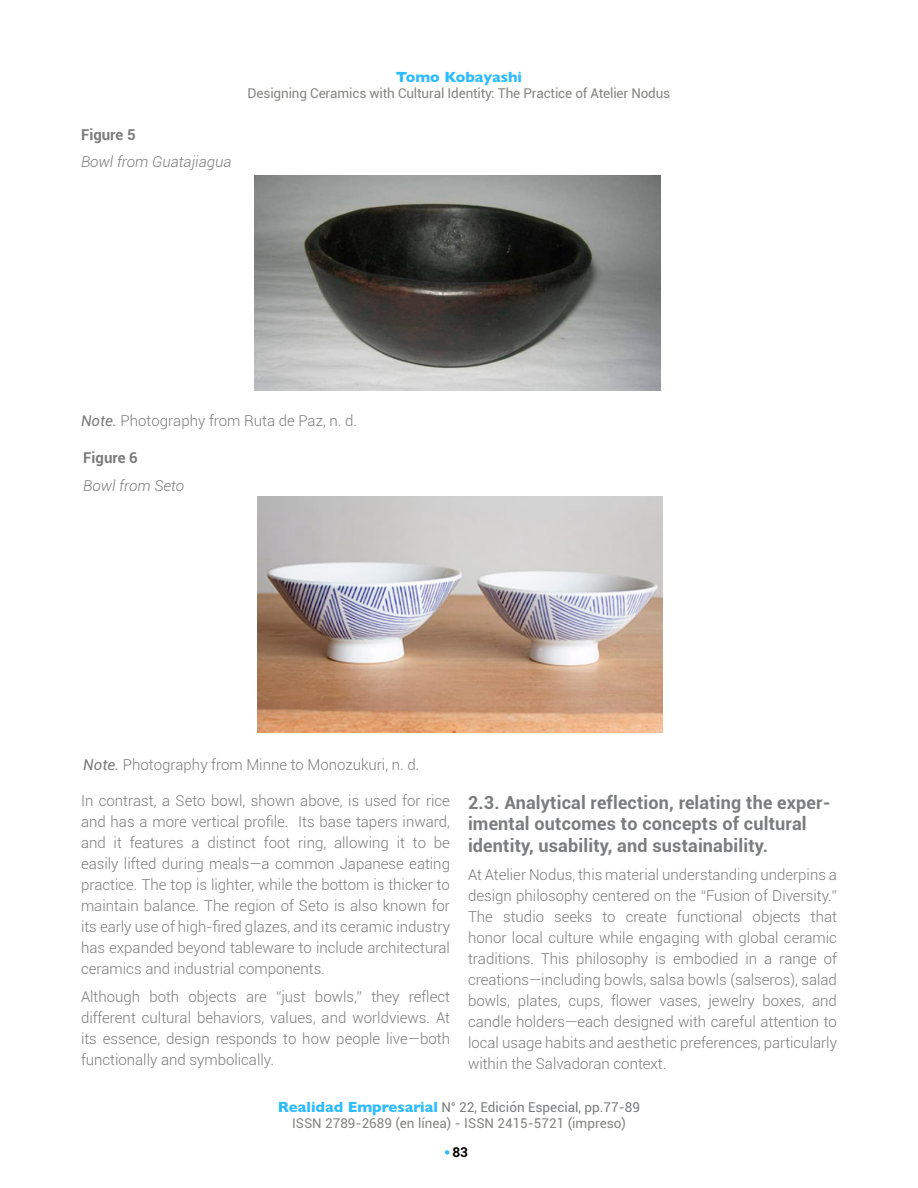
<style>
.page{position:relative;width:918px;height:1188px;background:#fff}
.page>*{position:absolute;margin:0;border:0;box-sizing:border-box;transform-origin:0 0}
.t1{font:700 18px/21.6px "Roboto";letter-spacing:.01em;color:#7b7c7e}
.t2{font:300 15px/21px "Roboto";color:#7d7c7c;text-align:justify}
.t3{font:italic 300 15px "Roboto";color:#7d7c7c}
.t4{font:700 15px "Roboto";color:#7d7c7c}
.t5{font:700 15px "Gill Sans";color:#2ebcff}
.t6{font:13.5px/16.2px "Roboto";letter-spacing:-.01em;color:#858582;text-align:center}
.t7{font:700 13.5px "Roboto";color:#000}
.s1{font-weight:400;font-style:italic}
.s2{font-family:"Gill Sans";font-weight:700;font-size:15px;color:#2ebcff}
.s3{color:#7b7c7e}
</style>
<div class="page">
<svg style="left:445px;top:1150px;width:4px;height:5px"></svg>
<img style="left:255px;top:175px;width:406px;height:216px">
<img style="left:258px;top:497px;width:405px;height:235px">
<p class="t4" style="left:81px;top:124px;width:56px">Figure 5</p>
<p class="t3" style="left:81px;top:152px;width:152px">Bowl from Guatajiagua</p>
<p class="t5" style="left:396px;top:65px;width:128px">Tomo Kobayashi</p>
<p class="t6" style="left:248px;top:85px;width:424px">Designing Ceramics with Cultural Identity: The Practice of Atelier Nodus</p>
<p class="t2" style="left:81px;top:410px;width:278px"><span class="s1">Note.</span> Photography from Ruta de Paz, n. d.</p>
<p class="t4" style="left:83px;top:447px;width:56px">Figure 6</p>
<p class="t3" style="left:83px;top:475px;width:103px">Bowl from Seto</p>
<p class="t2" style="left:83px;top:754px;width:338px"><span class="s1">Note.</span> Photography from Minne to Monozukuri, n. d.</p>
<p class="t2" style="left:81px;top:790px;width:371px">In contrast, a Seto bowl, shown above, is used for rice and has a more vertical profile. Its base tapers inward, and it features a distinct foot ring, allowing it to be easily lifted during meals—a common Japanese eating practice. The top is lighter, while the bottom is thicker to maintain balance. The region of Seto is also known for its early use of high-fired glazes, and its ceramic industry has expanded beyond tableware to include architectural ceramics and industrial components.</p>
<p class="t2" style="left:81px;top:986px;width:371px">Although both objects are “just bowls,” they reflect different cultural behaviors, values, and worldviews. At its essence, design responds to how people live—both functionally and symbolically.</p>
<p class="t1" style="left:468px;top:791px;width:364px">2.3. Analytical reflection, relating the exper&shy;imental outcomes to concepts of cultural identity, usability, and sustainability.</p>
<p class="t2" style="left:468px;top:863px;width:371px">At Atelier Nodus, this material understanding underpins a design philosophy centered on the “Fusion of Diversity.” The studio seeks to create functional objects that honor local culture while engaging with global ceramic traditions. This philosophy is embodied in a range of creations—including bowls, salsa bowls (salseros), salad bowls, plates, cups, flower vases, jewelry boxes, and candle holders—each designed with careful attention to local usage habits and aesthetic preferences, particularly within the Salvadoran context.</p>
<p class="t6" style="left:278px;top:1098px;width:364px"><span class="s2">Realidad Empresarial</span> <span class="s3">N° 22, Edición Especial, pp.77-89<br></span>ISSN 2789-2689 (en línea) - ISSN 2415-5721 (impreso)</p>
<p class="t7" style="left:453px;top:1143px;width:17px">83</p>
</div>
